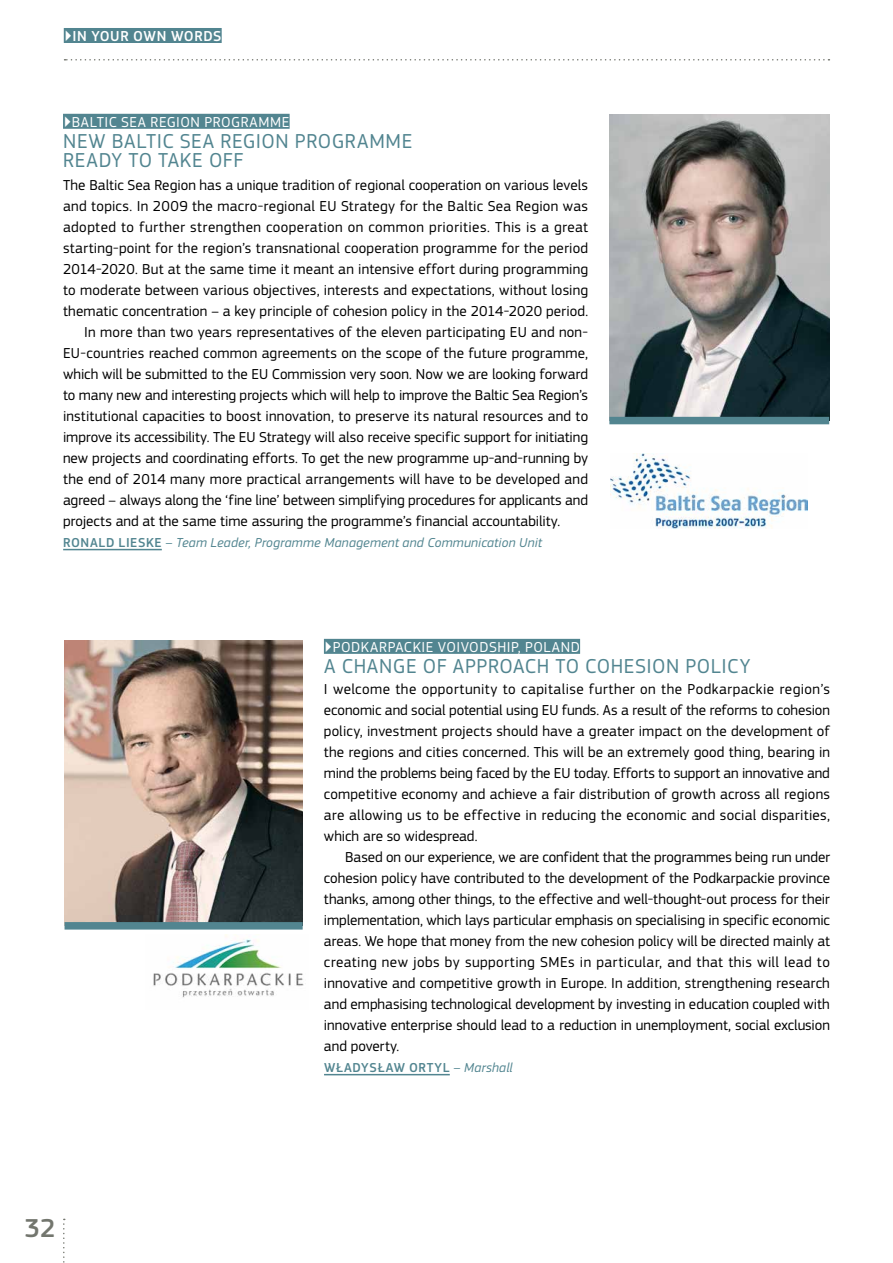
<style>
.page{position:relative;width:893px;height:1263px;background:#fff}
.page>*{position:absolute;margin:0;border:0;box-sizing:border-box;transform-origin:0 0}
.t1{font:500 27px "EC Square Sans Pro";color:#73766e}
.t2{font:21px/19.5px "EC Square Sans Pro";letter-spacing:.03em;color:#528590}
.t3{font:15px/21px "EC Square Sans Pro";letter-spacing:.005em;color:#000;text-align:justify}
.t4{font:15px "EC Square Sans Pro";letter-spacing:.03em;color:#000}
.t5{font:15px "EC Square Sans Pro";letter-spacing:.035em;color:#fff}
.t6{font:500 15px "EC Square Sans Pro";letter-spacing:.035em;color:#fff}
.t7{font:italic 13.5px "EC Square Sans Pro";letter-spacing:.015em;color:#528590}
.t8{font:500 13.5px "EC Square Sans Pro";letter-spacing:.05em;color:#528590}
.s1{font-weight:500;font-style:normal}
.s2{font-weight:400;font-style:italic}
</style>
<div class="page">
<img style="left:609px;top:115px;width:220px;height:302px">
<div style="left:324px;top:639px;width:256px;height:15px;background:#528590"></div>
<hr style="left:324px;top:1074px;width:126px;height:1px;background:#528590">
<div style="left:63px;top:114px;width:227px;height:15px;background:#528590"></div>
<hr style="left:63px;top:549px;width:99px;height:1px;background:#528590">
<div style="left:609px;top:417px;width:220px;height:7px;background:#528590"></div>
<img style="left:611px;top:453px;width:196px;height:75px">
<img style="left:153px;top:935px;width:151px;height:63px">
<img style="left:65px;top:640px;width:238px;height:282px">
<div style="left:65px;top:922px;width:238px;height:7px;background:#528590"></div>
<svg style="left:63px;top:1219px;width:2px;height:44px"></svg>
<svg style="left:65px;top:59px;width:764px;height:2px"></svg>
<div style="left:64px;top:28px;width:158px;height:15px;background:#528590"></div>
<p class="t6" style="left:64px;top:27px;width:159px">▶IN YOUR OWN WORDS</p>
<p class="t5" style="left:63px;top:113px;width:228px">▶BALTIC SEA REGION PROGRAMME</p>
<h2 class="t2" style="left:63px;top:131px;width:351px">NEW BALTIC SEA REGION PROGRAMME<br>READY TO TAKE OFF</h2>
<p class="t3" style="left:63px;top:174px;width:526px">The Baltic Sea Region has a unique tradition of regional cooperation on various levels</p>
<p class="t3" style="left:63px;top:195px;width:527px">and topics. In 2009 the macro-regional EU Strategy for the Baltic Sea Region was</p>
<p class="t4" style="left:63px;top:218px;width:527px">adopted to further strengthen cooperation on common priorities. This is a great</p>
<p class="t3" style="left:63px;top:237px;width:527px">starting-point for the region’s transnational cooperation programme for the period</p>
<p class="t3" style="left:63px;top:258px;width:527px">2014-2020. But at the same time it meant an intensive effort during programming</p>
<p class="t3" style="left:63px;top:279px;width:527px">to moderate between various objectives, interests and expectations, without losing</p>
<p class="t3" style="left:63px;top:300px;width:527px">thematic concentration – a key principle of cohesion policy in the 2014-2020 period.</p>
<p class="t3" style="left:84px;top:321px;width:505px">In more than two years representatives of the eleven participating EU and non-</p>
<p class="t3" style="left:63px;top:342px;width:527px">EU-countries reached common agreements on the scope of the future programme,</p>
<p class="t3" style="left:63px;top:363px;width:526px">which will be submitted to the EU Commission very soon. Now we are looking forward</p>
<p class="t3" style="left:63px;top:384px;width:527px">to many new and interesting projects which will help to improve the Baltic Sea Region’s</p>
<p class="t3" style="left:63px;top:405px;width:527px">institutional capacities to boost innovation, to preserve its natural resources and to</p>
<p class="t3" style="left:63px;top:426px;width:527px">improve its accessibility. The EU Strategy will also receive specific support for initiating</p>
<p class="t3" style="left:63px;top:447px;width:527px">new projects and coordinating efforts. To get the new programme up-and-running by</p>
<p class="t3" style="left:63px;top:468px;width:526px">the end of 2014 many more practical arrangements will have to be developed and</p>
<p class="t3" style="left:63px;top:489px;width:527px">agreed – always along the ‘fine line’ between simplifying procedures for applicants and</p>
<p class="t3" style="left:63px;top:510px;width:499px">projects and at the same time assuring the programme’s financial accountability.</p>
<p class="t7" style="left:63px;top:534px;width:480px"><span class="s1">RONALD LIESKE</span> – Team Leader, Programme Management and Communication Unit</p>
<p class="t5" style="left:324px;top:638px;width:258px">▶PODKARPACKIE VOIVODSHIP, POLAND</p>
<h2 class="t2" style="left:324px;top:656px;width:428px">A CHANGE OF APPROACH TO COHESION POLICY</h2>
<p class="t3" style="left:324px;top:678px;width:508px">I welcome the opportunity to capitalise further on the Podkarpackie region’s economic and social potential using EU funds. As a result of the reforms to cohesion policy, investment projects should have a greater impact on the development of the regions and cities concerned. This will be an extremely good thing, bearing in mind the problems being faced by the EU today. Efforts to support an innovative and competitive economy and achieve a fair distribution of growth across all regions are allowing us to be effective in reducing the economic and social disparities, which are so widespread.</p>
<p class="t3" style="left:324px;top:846px;width:508px;text-indent:21px">Based on our experience, we are confident that the programmes being run under cohesion policy have contributed to the development of the Podkarpackie province thanks, among other things, to the effective and well-thought-out process for their implementation, which lays particular emphasis on specialising in specific economic areas. We hope that money from the new cohesion policy will be directed mainly at creating new jobs by supporting SMEs in particular, and that this will lead to innovative and competitive growth in Europe. In addition, strengthening research and emphasising technological development by investing in education coupled with innovative enterprise should lead to a reduction in unemployment, social exclusion and poverty.</p>
<p class="t8" style="left:324px;top:1059px;width:190px">WŁADYSŁAW ORTYL <span class="s2">– Marshall</span></p>
<h1 class="t1" style="left:25px;top:1212px;width:32px">32</h1>
</div>
